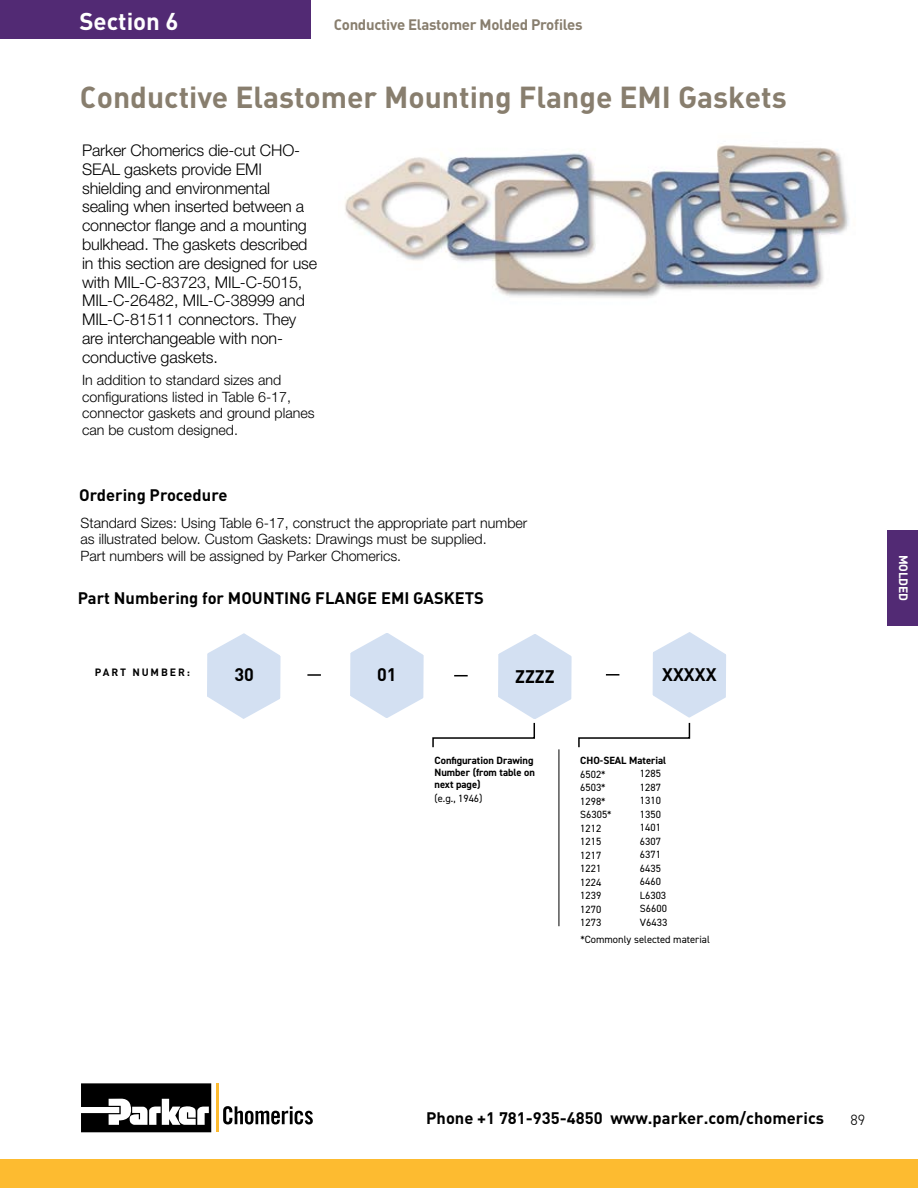
<style>
.page{position:relative;width:918px;height:1188px;background:#fff}
.page>*{position:absolute;margin:0;border:0;box-sizing:border-box;transform-origin:0 0}
.t1{font:700 30px "DIN";color:#887e6e}
.t2{font:700 24px "DIN";color:#fff}
.t3{font:700 18px "DIN";color:#000}
.t4{font:700 16.5px "DIN";color:#000}
.t5{font:300 16.2px/18.8px "Helvetica Neue LT Pro";letter-spacing:-.01em;color:#000}
.t6{font:700 15px "DIN";letter-spacing:-.02em;color:#887e6e}
.t7{font:300 15px "DIN2014";color:#000}
.t8{font:300 14.25px/16.5px "Helvetica Neue LT Pro";color:#000}
.t9{font:700 12px "DIN";letter-spacing:-.02em;color:#fff}
.t10{font:10.5px/13.5px "DIN2014";color:#000}
.t11{font:700 10.5px/12px "DIN2014";color:#000}
.t12{font:700 10.5px "DIN";letter-spacing:.18em;color:#000}
</style>
<div class="page">
<div style="left:0;top:1159px;width:918px;height:29px;background:#fdbb30"></div>
<svg style="left:81px;top:1083px;width:130px;height:49px"></svg>
<hr style="left:216px;top:1084px;width:3px;height:48px;background:#fdbb30">
<svg style="left:223px;top:1106px;width:90px;height:18px"></svg>
<img style="left:345px;top:145px;width:504px;height:153px">
<svg style="left:307px;top:674px;width:14px;height:2px"></svg>
<svg style="left:207px;top:633px;width:74px;height:86px"></svg>
<svg style="left:350px;top:632px;width:376px;height:116px"></svg>
<hr style="left:559px;top:749px;width:1px;height:177px;background:#000">
<div style="left:0;top:0;width:310px;height:38px;background:#522a74"></div>
<div style="left:888px;top:530px;width:30px;height:95px;background:#522a74"></div>
<h2 class="t2" style="left:79px;top:5px;width:101px">Section 6</h2>
<p class="t6" style="left:334px;top:15px;width:250px">Conductive Elastomer Molded Profiles</p>
<h1 class="t1" style="left:80px;top:78px;width:708px">Conductive Elastomer Mounting Flange EMI Gaskets</h1>
<p class="t5" style="left:82px;top:141px;width:237px">Parker Chomerics die-cut CHO-<br>SEAL gaskets provide EMI shielding and environmental sealing when inserted between a connector flange and a mounting bulkhead. The gaskets described in this section are designed for use with MIL-C-83723, MIL-C-5015,<br>MIL-C-26482, MIL-C-38999 and<br>MIL-C-81511 connectors. They are interchangeable with non&shy;conductive gaskets.</p>
<p class="t8" style="left:82px;top:372px;width:234px">In addition to standard sizes and configurations listed in Table 6-17, connector gaskets and ground planes can be custom designed.</p>
<p class="t4" style="left:79px;top:484px;width:150px">Ordering Procedure</p>
<p class="t8" style="left:81px;top:514px;width:448px">Standard Sizes: Using Table 6-17, construct the appropriate part number as illustrated below. Custom Gaskets: Drawings must be supplied.<br>Part numbers will be assigned by Parker Chomerics.</p>
<p class="t4" style="left:78px;top:588px;width:408px">Part Numbering for MOUNTING FLANGE EMI GASKETS</p>
<p class="t12" style="left:95px;top:665px;width:97px">PART NUMBER:</p>
<p class="t3" style="left:234px;top:663px;width:21px">30</p>
<p class="t3" style="left:377px;top:663px;width:21px">01</p>
<p class="t3" style="left:515px;top:664px;width:41px">ZZZZ</p>
<p class="t3" style="left:662px;top:663px;width:56px">XXXXX</p>
<p class="t11" style="left:435px;top:754px;width:102px">Configuration Drawing<br>Number (from table on next page)</p>
<p class="t10" style="left:435px;top:791px;width:50px">(e.g., 1946)</p>
<p class="t11" style="left:580px;top:754px;width:87px">CHO-SEAL Material</p>
<p class="t10" style="left:580px;top:767px;width:33px">6502*<br>6503*<br>1298*<br>S6305*<br>1212<br>1215<br>1217<br>1221<br>1224<br>1239<br>1270<br>1273</p>
<p class="t10" style="left:640px;top:767px;width:29px">1285<br>1287<br>1310<br>1350<br>1401<br>6307<br>6371<br>6435<br>6460<br>L6303<br>S6600<br>V6433</p>
<p class="t10" style="left:580px;top:932px;width:131px">*Commonly selected material</p>
<p class="t9" style="left:911px;top:555px;width:48px;rotate:90deg">MOLDED</p>
<p class="t4" style="left:426px;top:1108px;width:399px">Phone +1 781-935-4850 www.parker.com/chomerics</p>
<p class="t7" style="left:850px;top:1110px;width:16px">89</p>
</div>
